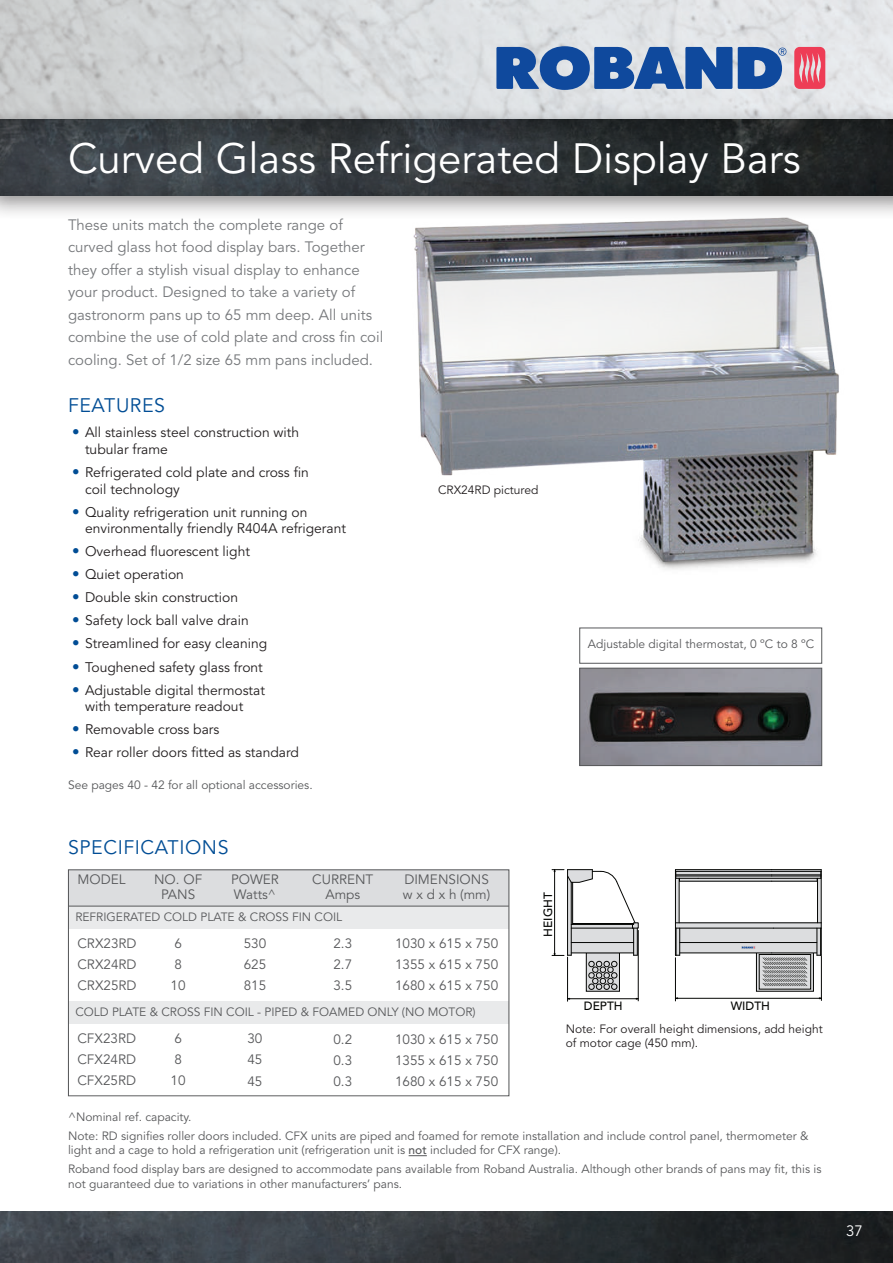
<style>
.page{position:relative;width:893px;height:1263px;background:#fff}
.page>*{position:absolute;margin:0;border:0;box-sizing:border-box;transform-origin:0 0}
.t1{font:42px "Avenir";color:#fff}
.t2{font:19.5px "Avenir";letter-spacing:.03em;color:#014d95}
.t3{font:15px/22.5px "Avenir";color:#76787b}
.t4{font:15px "Avenir";color:#fff}
.t5{font:13.8px/16.6px "Avenir";color:#231f20}
.t6{font:13.5px/21px "Avenir";color:#57585a;text-align:justify}
.t7{font:12px/18.6px "Avenir";color:#57585a}
.t8{font:12px/14.4px "Avenir";color:#231f20}
.t9{font:500 11.85px "Avenir";color:#040503}
.s1{font-size:15px;color:#014d95}
.s2{font-size:12px}
.s3{font-weight:500}
</style>
<div class="page">
<img style="left:0;top:1212px;width:893px;height:51px">
<svg style="left:0;top:0;width:893px;height:106px;background:#d7d9db"></svg>
<div style="left:0;top:106px;width:893px;height:114px;background:#231f20;opacity:.5"></div>
<div style="left:0;top:116px;width:893px;height:80px;background:#231f20;opacity:.55"></div>
<svg style="left:496px;top:46px;width:236px;height:44px;background:#4a74b1"></svg>
<svg style="left:738px;top:47px;width:48px;height:42px;background:#426faf"></svg>
<svg style="left:794px;top:47px;width:31px;height:42px"></svg>
<svg style="left:409px;top:1155px;width:18px;height:1px"></svg>
<svg style="left:758px;top:954px;width:54px;height:35px"></svg>
<div style="left:756px;top:952px;width:58px;height:39px;border:1px solid #040503"></div>
<svg style="left:763px;top:957px;width:44px;height:29px"></svg>
<div style="left:759px;top:954px;width:52px;height:35px;border:1px solid #040503"></div>
<svg style="left:676px;top:870px;width:145px;height:8px"></svg>
<div style="left:678px;top:923px;width:141px;height:30px;background:#dcdddf"></div>
<hr style="left:679px;top:878px;width:139px;height:3px;background:#dcdddf">
<svg style="left:818px;top:881px;width:3px;height:41px"></svg>
<svg style="left:676px;top:881px;width:3px;height:41px"></svg>
<hr style="left:675px;top:958px;width:1px;height:43px;background:#040503">
<hr style="left:821px;top:956px;width:1px;height:44px;background:#040503">
<hr style="left:677px;top:998px;width:144px;height:1px;background:#040503">
<hr style="left:567px;top:957px;width:1px;height:44px;background:#040503">
<hr style="left:638px;top:930px;width:1px;height:71px;background:#040503">
<hr style="left:569px;top:998px;width:68px;height:1px;background:#040503">
<svg style="left:817px;top:872px;width:4px;height:9px"></svg>
<hr style="left:676px;top:874px;width:96px;height:1px;background:#040503">
<hr style="left:772px;top:874px;width:49px;height:1px;background:#040503">
<hr style="left:676px;top:876px;width:96px;height:1px;background:#040503">
<hr style="left:772px;top:876px;width:49px;height:1px;background:#040503">
<svg style="left:676px;top:872px;width:22px;height:9px"></svg>
<hr style="left:698px;top:878px;width:123px;height:1px;background:#040503">
<hr style="left:772px;top:942px;width:45px;height:1px;background:#040503">
<hr style="left:680px;top:942px;width:92px;height:1px;background:#040503">
<hr style="left:772px;top:881px;width:45px;height:1px;background:#040503">
<hr style="left:679px;top:881px;width:93px;height:1px;background:#040503">
<hr style="left:675px;top:870px;width:1px;height:53px;background:#040503">
<hr style="left:821px;top:870px;width:1px;height:53px;background:#040503">
<hr style="left:773px;top:928px;width:48px;height:1px;background:#040503">
<hr style="left:679px;top:878px;width:1px;height:45px;background:#040503">
<hr style="left:817px;top:878px;width:1px;height:45px;background:#040503">
<hr style="left:675px;top:928px;width:98px;height:1px;background:#040503">
<hr style="left:772px;top:952px;width:45px;height:1px;background:#040503">
<hr style="left:680px;top:952px;width:92px;height:1px;background:#040503">
<hr style="left:772px;top:869px;width:49px;height:1px;background:#040503">
<hr style="left:675px;top:869px;width:97px;height:1px;background:#040503">
<hr style="left:772px;top:871px;width:49px;height:1px;background:#040503">
<hr style="left:675px;top:871px;width:97px;height:1px;background:#040503">
<svg style="left:675px;top:923px;width:5px;height:33px"></svg>
<svg style="left:817px;top:923px;width:5px;height:33px"></svg>
<hr style="left:675px;top:922px;width:146px;height:1px;background:#040503">
<svg style="left:552px;top:869px;width:87px;height:121px"></svg>
<hr style="left:741px;top:946px;width:14px;height:3px;background:#c7c8ca">
<svg style="left:742px;top:947px;width:13px;height:1px"></svg>
<img style="left:581px;top:670px;width:239px;height:94px">
<div style="left:579px;top:668px;width:243px;height:98px;border:1px solid #57585a"></div>
<div style="left:68px;top:870px;width:441px;height:36px;background:#dcdddf"></div>
<div style="left:68px;top:906px;width:441px;height:22px;background:#e9eaeb"></div>
<div style="left:68px;top:1001px;width:441px;height:23px;background:#e9eaeb"></div>
<div style="left:68px;top:869px;width:441px;height:227px;border:1px solid #57585a"></div>
<hr style="left:68px;top:906px;width:441px;height:1px;background:#57585a">
<img style="left:406px;top:203px;width:457px;height:367px">
<h1 class="t1" style="left:68px;top:135px;width:734px">Curved Glass Refrigerated Display Bars</h1>
<p class="t3" style="left:68px;top:214px;width:317px">These units match the complete range of curved glass hot food display bars. Together they offer a stylish visual display to enhance your product. Designed to take a variety of gastronorm pans up to 65 mm deep. All units combine the use of cold plate and cross fin coil cooling. Set of 1/2 size 65 mm pans included.</p>
<h2 class="t2" style="left:68px;top:394px;width:99px">FEATURES</h2>
<p class="t5" style="left:85px;top:425px;width:216px;text-indent:-13px"><span class="s1">•</span> All stainless steel construction with tubular frame</p>
<p class="t5" style="left:85px;top:464px;width:225px;text-indent:-13px"><span class="s1">•</span> Refrigerated cold plate and cross fin coil technology</p>
<p class="t5" style="left:85px;top:504px;width:263px;text-indent:-13px"><span class="s1">•</span> Quality refrigeration unit running on environmentally friendly R404A refrigerant</p>
<p class="t5" style="left:72px;top:544px;width:179px"><span class="s1">•</span> Overhead fluorescent light</p>
<p class="t5" style="left:72px;top:567px;width:113px"><span class="s1">•</span> Quiet operation</p>
<p class="t5" style="left:72px;top:590px;width:167px"><span class="s1">•</span> Double skin construction</p>
<p class="t5" style="left:72px;top:613px;width:178px"><span class="s1">•</span> Safety lock ball valve drain</p>
<p class="t5" style="left:72px;top:636px;width:196px"><span class="s1">•</span> Streamlined for easy cleaning</p>
<p class="t5" style="left:72px;top:659px;width:192px"><span class="s1">•</span> Toughened safety glass front</p>
<p class="t5" style="left:85px;top:682px;width:182px;text-indent:-13px"><span class="s1">•</span> Adjustable digital thermostat with temperature readout</p>
<p class="t5" style="left:72px;top:721px;width:149px"><span class="s1">•</span> Removable cross bars</p>
<p class="t5" style="left:72px;top:744px;width:228px"><span class="s1">•</span> Rear roller doors fitted as standard</p>
<p class="t7" style="left:68px;top:776px;width:246px">See pages 40 - 42 for all optional accessories.</p>
<p class="t8" style="left:438px;top:483px;width:102px">CRX24RD pictured</p>
<p class="t7" style="left:588px;top:635px;width:228px">Adjustable digital thermostat, 0 ºC to 8 ºC</p>
<h2 class="t2" style="left:68px;top:836px;width:162px">SPECIFICATIONS</h2>
<p class="t6" style="left:77px;top:869px;width:50px">MODEL</p>
<p class="t6" style="left:231px;top:872px;width:49px;line-height:15px">POWER<br>Watts<span class="s2">^</span></p>
<p class="t6" style="left:312px;top:872px;width:63px;line-height:15px;text-align:center">CURRENT<br>Amps</p>
<p class="t6" style="left:171px;top:933px;width:17px;text-align:left">6<br>8<br>10</p>
<p class="t6" style="left:154px;top:872px;width:50px;line-height:15px;text-align:center">NO. OF<br>PANS</p>
<p class="t7" style="left:75px;top:908px;width:268px">REFRIGERATED COLD PLATE &amp; CROSS FIN COIL</p>
<p class="t6" style="left:77px;top:933px;width:61px">CRX23RD CRX24RD CRX25RD</p>
<p class="t6" style="left:244px;top:933px;width:24px">530<br>625<br>815</p>
<p class="t6" style="left:333px;top:933px;width:20px">2.3<br>2.7<br>3.5</p>
<p class="t6" style="left:403px;top:872px;width:89px;line-height:15px">DIMENSIONS w x d x h (mm)</p>
<p class="t6" style="left:395px;top:933px;width:105px">1030 x 615 x 750<br>1355 x 615 x 750<br>1680 x 615 x 750</p>
<p class="t7" style="left:75px;top:1003px;width:402px">COLD PLATE &amp; CROSS FIN COIL - PIPED &amp; FOAMED ONLY (NO MOTOR)</p>
<p class="t6" style="left:77px;top:1029px;width:60px">CFX23RD CFX24RD CFX25RD</p>
<p class="t6" style="left:171px;top:1029px;width:17px;text-align:left">6<br>8<br>10</p>
<p class="t6" style="left:247px;top:1029px;width:17px">30<br>45<br>45</p>
<p class="t6" style="left:333px;top:1029px;width:20px">0.2<br>0.3<br>0.3</p>
<p class="t6" style="left:395px;top:1029px;width:105px">1030 x 615 x 750<br>1355 x 615 x 750<br>1680 x 615 x 750</p>
<p class="t9" style="left:541px;top:937px;width:46px;rotate:-90deg">HEIGHT</p>
<p class="t9" style="left:584px;top:999px;width:40px">DEPTH</p>
<p class="t9" style="left:731px;top:999px;width:41px">WIDTH</p>
<p class="t8" style="left:566px;top:1022px;width:259px">Note: For overall height dimensions, add height of motor cage (450 mm).</p>
<p class="t7" style="left:68px;top:1108px;width:742px">^Nominal ref. capacity.<br>Note: RD signifies roller doors included. CFX units are piped and foamed for remote installation and include control panel, thermometer &amp;</p>
<p class="t7" style="left:68px;top:1141px;width:755px">light and a cage to hold a refrigeration unit (refrigeration unit is <span class="s3">not</span> included for CFX range).<br>Roband food display bars are designed to accommodate pans available from Roband Australia. Although other brands of pans may fit, this is</p>
<p class="t7" style="left:68px;top:1174px;width:336px">not guaranteed due to variations in other manufacturers’ pans.</p>
<p class="t4" style="left:846px;top:1222px;width:18px">37</p>
</div>
